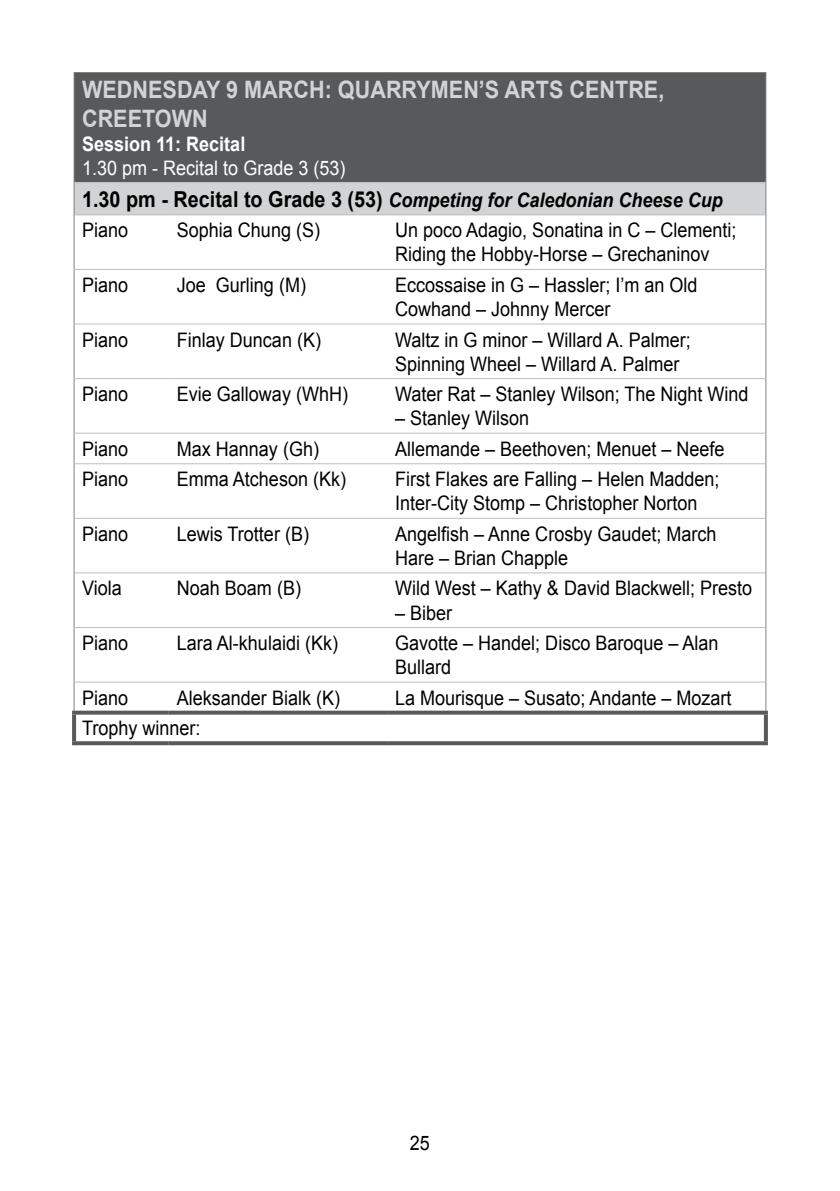
<style>
.page{position:relative;width:840px;height:1191px;background:#fff}
.page>*{position:absolute;margin:0;border:0;box-sizing:border-box;transform-origin:0 0}
.t1{font:700 24px/28.8px "Arial";color:#d1d3d4;scale:.9 1}
.t2{font:20px/24px "Arial";color:#000;scale:.9 1}
.t3{font:italic 700 20px/31.2px "Arial";color:#000;scale:.9 1}
.t4{font:700 20px "Arial";color:#fff;scale:.9 1}
.s1{font-weight:400;font-style:normal;color:#fff}
.s2{font-style:normal;font-size:22px}
.s3{font-weight:400;font-style:normal}
</style>
<div class="page">
<div style="left:74px;top:72px;width:691px;height:111px;background:#58595b"></div>
<div style="left:74px;top:183px;width:691px;height:32px;background:#d1d3d4"></div>
<hr style="left:74px;top:72px;width:95px;height:1px;background:#808285">
<hr style="left:74px;top:73px;width:1px;height:110px;background:#808285">
<hr style="left:169px;top:72px;width:218px;height:1px;background:#808285">
<hr style="left:387px;top:72px;width:379px;height:1px;background:#808285">
<hr style="left:765px;top:73px;width:1px;height:110px;background:#808285">
<hr style="left:74px;top:183px;width:1px;height:32px;background:#808285">
<hr style="left:765px;top:183px;width:1px;height:32px;background:#808285">
<hr style="left:74px;top:215px;width:1px;height:54px;background:#808285">
<hr style="left:765px;top:215px;width:1px;height:54px;background:#808285">
<hr style="left:74px;top:269px;width:1px;height:55px;background:#808285">
<hr style="left:765px;top:269px;width:1px;height:55px;background:#808285">
<hr style="left:74px;top:324px;width:1px;height:54px;background:#808285">
<hr style="left:765px;top:324px;width:1px;height:54px;background:#808285">
<hr style="left:74px;top:378px;width:1px;height:55px;background:#808285">
<hr style="left:765px;top:378px;width:1px;height:55px;background:#808285">
<hr style="left:74px;top:433px;width:1px;height:31px;background:#808285">
<hr style="left:765px;top:433px;width:1px;height:31px;background:#808285">
<hr style="left:74px;top:464px;width:1px;height:54px;background:#808285">
<hr style="left:765px;top:464px;width:1px;height:54px;background:#808285">
<hr style="left:74px;top:518px;width:1px;height:55px;background:#808285">
<hr style="left:765px;top:518px;width:1px;height:55px;background:#808285">
<hr style="left:74px;top:573px;width:1px;height:54px;background:#808285">
<hr style="left:765px;top:573px;width:1px;height:54px;background:#808285">
<hr style="left:74px;top:627px;width:1px;height:55px;background:#808285">
<hr style="left:765px;top:627px;width:1px;height:55px;background:#808285">
<svg style="left:74px;top:682px;width:1px;height:28px"></svg>
<svg style="left:765px;top:682px;width:1px;height:28px"></svg>
<hr style="left:74px;top:182px;width:95px;height:1px;background:#bcbec0">
<hr style="left:169px;top:182px;width:218px;height:1px;background:#bcbec0">
<hr style="left:387px;top:182px;width:378px;height:1px;background:#bcbec0">
<hr style="left:74px;top:214px;width:95px;height:1px;background:#bcbec0">
<hr style="left:169px;top:214px;width:218px;height:1px;background:#bcbec0">
<hr style="left:387px;top:214px;width:378px;height:1px;background:#bcbec0">
<hr style="left:74px;top:269px;width:95px;height:1px;background:#bcbec0">
<hr style="left:169px;top:269px;width:218px;height:1px;background:#bcbec0">
<hr style="left:387px;top:269px;width:378px;height:1px;background:#bcbec0">
<hr style="left:74px;top:323px;width:95px;height:1px;background:#bcbec0">
<hr style="left:169px;top:323px;width:218px;height:1px;background:#bcbec0">
<hr style="left:387px;top:323px;width:378px;height:1px;background:#bcbec0">
<hr style="left:74px;top:378px;width:95px;height:1px;background:#bcbec0">
<hr style="left:169px;top:378px;width:218px;height:1px;background:#bcbec0">
<hr style="left:387px;top:378px;width:378px;height:1px;background:#bcbec0">
<hr style="left:74px;top:433px;width:95px;height:1px;background:#bcbec0">
<hr style="left:169px;top:433px;width:218px;height:1px;background:#bcbec0">
<hr style="left:387px;top:433px;width:378px;height:1px;background:#bcbec0">
<hr style="left:74px;top:463px;width:95px;height:1px;background:#bcbec0">
<hr style="left:169px;top:463px;width:218px;height:1px;background:#bcbec0">
<hr style="left:387px;top:463px;width:378px;height:1px;background:#bcbec0">
<hr style="left:74px;top:518px;width:95px;height:1px;background:#bcbec0">
<hr style="left:169px;top:518px;width:218px;height:1px;background:#bcbec0">
<hr style="left:387px;top:518px;width:378px;height:1px;background:#bcbec0">
<hr style="left:74px;top:572px;width:95px;height:1px;background:#bcbec0">
<hr style="left:169px;top:572px;width:218px;height:1px;background:#bcbec0">
<hr style="left:387px;top:572px;width:378px;height:1px;background:#bcbec0">
<hr style="left:74px;top:627px;width:95px;height:1px;background:#bcbec0">
<hr style="left:169px;top:627px;width:218px;height:1px;background:#bcbec0">
<hr style="left:387px;top:627px;width:378px;height:1px;background:#bcbec0">
<hr style="left:74px;top:681px;width:95px;height:1px;background:#bcbec0">
<hr style="left:169px;top:681px;width:218px;height:1px;background:#bcbec0">
<hr style="left:387px;top:681px;width:378px;height:1px;background:#bcbec0">
<svg style="left:72px;top:710px;width:97px;height:4px"></svg>
<hr style="left:72px;top:714px;width:4px;height:27px;background:#58595b">
<svg style="left:169px;top:710px;width:218px;height:4px"></svg>
<svg style="left:387px;top:710px;width:380px;height:4px;background:#737475"></svg>
<svg style="left:763px;top:714px;width:4px;height:27px"></svg>
<svg style="left:72px;top:741px;width:97px;height:4px"></svg>
<svg style="left:169px;top:741px;width:218px;height:4px"></svg>
<svg style="left:387px;top:741px;width:380px;height:4px;background:#616264"></svg>
<p class="t1" style="left:82px;top:76px;width:648px">WEDN ESDAY 9 March : QUARRYMEN’S ARTS CENTRE,<br>CREETOWN</p>
<p class="t4" style="left:82px;top:131px;width:183px">Session 11: Recital</p>
<p class="t3" style="left:82px;top:153px;width:713px"><span class="s1">1.30 pm - Recital to Grade 3 (53)<br></span><span class="s2">1.30 pm - Recital to Grade 3 (53)</span> Competing for Caledonian Cheese Cup<br><span class="s3">Piano</span></p>
<p class="t2" style="left:177px;top:219px;width:160px">Sophia Chung (S)</p>
<p class="t2" style="left:395px;top:219px;width:381px">Un poco Adagio, Sonatina in C – Clementi;<br>Riding the Hobby-Horse – Grechaninov</p>
<p class="t2" style="left:82px;top:273px;width:53px">Piano</p>
<p class="t2" style="left:177px;top:273px;width:145px">Joe Gurling (M)</p>
<p class="t2" style="left:395px;top:273px;width:337px">Eccossaise in G – Hassler; I’m an Old<br>Cowhand – Johnny Mercer</p>
<p class="t2" style="left:82px;top:328px;width:53px">Piano</p>
<p class="t2" style="left:177px;top:328px;width:162px">Finlay Duncan (K)</p>
<p class="t2" style="left:395px;top:328px;width:330px">Waltz in G minor – Willard A. Palmer;<br>Spinning Wheel – Willard A. Palmer</p>
<p class="t2" style="left:82px;top:382px;width:53px">Piano</p>
<p class="t2" style="left:177px;top:382px;width:192px">Evie Galloway (WhH)</p>
<p class="t2" style="left:395px;top:382px;width:394px">Water Rat – Stanley Wilson; The Night Wind</p>
<p class="t2" style="left:395px;top:406px;width:150px">– Stanley Wilson</p>
<p class="t2" style="left:82px;top:437px;width:53px">Piano</p>
<p class="t2" style="left:177px;top:437px;width:159px">Max Hannay (Gh)</p>
<p class="t2" style="left:395px;top:437px;width:367px">Allemande – Beethoven; Menuet – Neefe</p>
<p class="t2" style="left:82px;top:467px;width:53px">Piano</p>
<p class="t2" style="left:177px;top:467px;width:189px">Emma Atcheson (Kk)</p>
<p class="t2" style="left:395px;top:467px;width:362px">First Flakes are Falling – Helen Madden;<br>Inter-City Stomp – Christopher Norton</p>
<p class="t2" style="left:82px;top:522px;width:53px">Piano</p>
<p class="t2" style="left:177px;top:522px;width:148px">Lewis Trotter (B)</p>
<p class="t2" style="left:395px;top:522px;width:358px">Angelfish – Anne Crosby Gaudet; March<br>Hare – Brian Chapple</p>
<p class="t2" style="left:82px;top:576px;width:46px">Viola</p>
<p class="t2" style="left:177px;top:576px;width:139px">Noah Boam (B)</p>
<p class="t2" style="left:395px;top:576px;width:398px">Wild West – Kathy &amp; David Blackwell; Presto</p>
<p class="t2" style="left:395px;top:600px;width:65px">– Biber</p>
<p class="t2" style="left:82px;top:631px;width:53px">Piano</p>
<p class="t2" style="left:177px;top:631px;width:180px">Lara Al-khulaidi (Kk)</p>
<p class="t2" style="left:395px;top:631px;width:361px">Gavotte – Handel; Disco Baroque – Alan<br>Bullard</p>
<p class="t2" style="left:82px;top:686px;width:53px">Piano</p>
<p class="t2" style="left:177px;top:686px;width:183px">Aleksander Bialk (K)</p>
<p class="t2" style="left:395px;top:686px;width:375px">La Mourisque – Susato; Andante – Mozart</p>
<p class="t2" style="left:82px;top:716px;width:133px">Trophy winner:</p>
<p class="t2" style="left:410px;top:1130px;width:24px">25</p>
</div>
